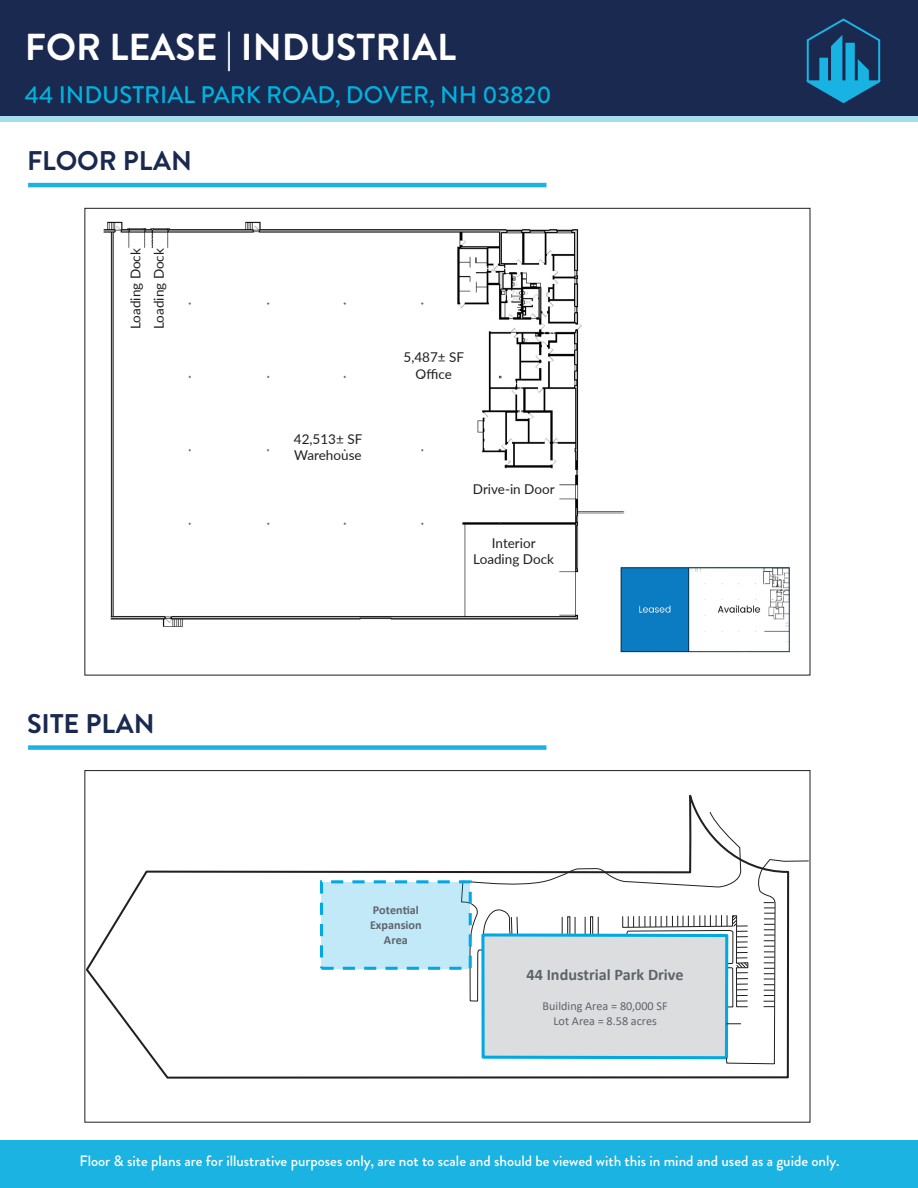
<style>
.page{position:relative;width:918px;height:1188px;background:#fff}
.page>*{position:absolute;margin:0;border:0;box-sizing:border-box;transform-origin:0 0}
.t1{font:700 37.5px "Brandon Grotesque";color:#fff}
.t2{font:700 27px "Brandon Grotesque";color:#1a294f}
.t3{font:500 24px "Brandon Grotesque";color:#00b3de}
.t4{font:700 16.2px "Calibri";color:#5f646a}
.t5{font:500 15px "Brandon Grotesque";color:#fff}
.t6{font:13.5px/16.2px "Lato";color:#231f20;text-align:center}
.t7{font:12.15px/14.9px "Calibri";color:#5f646a;text-align:center}
.t8{font:700 12.15px/14.9px "Calibri";color:#5f646a;text-align:center}
</style>
<div class="page">
<div style="left:0;top:0;width:918px;height:122px;background:#1a294f"></div>
<div style="left:0;top:116px;width:918px;height:6px;background:#a4dded"></div>
<svg style="left:807px;top:18px;width:73px;height:85px"></svg>
<div style="left:0;top:1141px;width:918px;height:47px;background:#1ab3e2"></div>
<hr style="left:28px;top:183px;width:518px;height:4px;background:#1ab3e2">
<div style="left:28px;top:745px;width:518px;height:5px;background:#1ab3e2"></div>
<svg style="left:87px;top:870px;width:702px;height:209px"></svg>
<svg style="left:461px;top:870px;width:19px;height:131px"></svg>
<svg style="left:480px;top:794px;width:328px;height:270px"></svg>
<div style="left:322px;top:882px;width:148px;height:86px;background:#c1e9f8"></div>
<div style="left:320px;top:880px;width:152px;height:90px;border:3px dashed #00a8e4"></div>
<img style="left:103px;top:221px;width:687px;height:432px">
<h1 class="t1" style="left:25px;top:21px;width:432px">FOR LEASE | INDUSTRIAL</h1>
<h3 class="t3" style="left:25px;top:79px;width:528px">44 INDUSTRIAL PARK ROAD, DOVER, NH 03820</h3>
<p class="t2" style="left:27px;top:142px;width:167px">FLOOR PLAN</p>
<p class="t6" style="left:127px;top:329px;width:82px;rotate:-90deg">Loading Dock</p>
<p class="t6" style="left:150px;top:329px;width:82px;rotate:-90deg">Loading Dock</p>
<p class="t2" style="left:27px;top:705px;width:129px">SITE PLAN</p>
<p class="t6" style="left:294px;top:430px;width:70px;text-align:left">42,513± SF<br>Warehouse</p>
<p class="t6" style="left:404px;top:349px;width:62px">5,487± SF<br>Office</p>
<p class="t6" style="left:473px;top:481px;width:83px">Drive-in Door</p>
<p class="t6" style="left:473px;top:534px;width:82px">Interior<br>Loading Dock</p>
<p class="t8" style="left:370px;top:903px;width:53px">Potential<br>Expansion<br>Area</p>
<p class="t4" style="left:527px;top:963px;width:159px">44 Industrial Park Drive</p>
<p class="t7" style="left:543px;top:999px;width:127px">Building Area = 80,000 SF<br>Lot Area = 8.58 acres</p>
<p class="t5" style="left:79px;top:1150px;width:762px">Floor &amp; site plans are for illustrative purposes only, are not to scale and should be viewed with this in mind and used as a guide only.</p>
</div>
